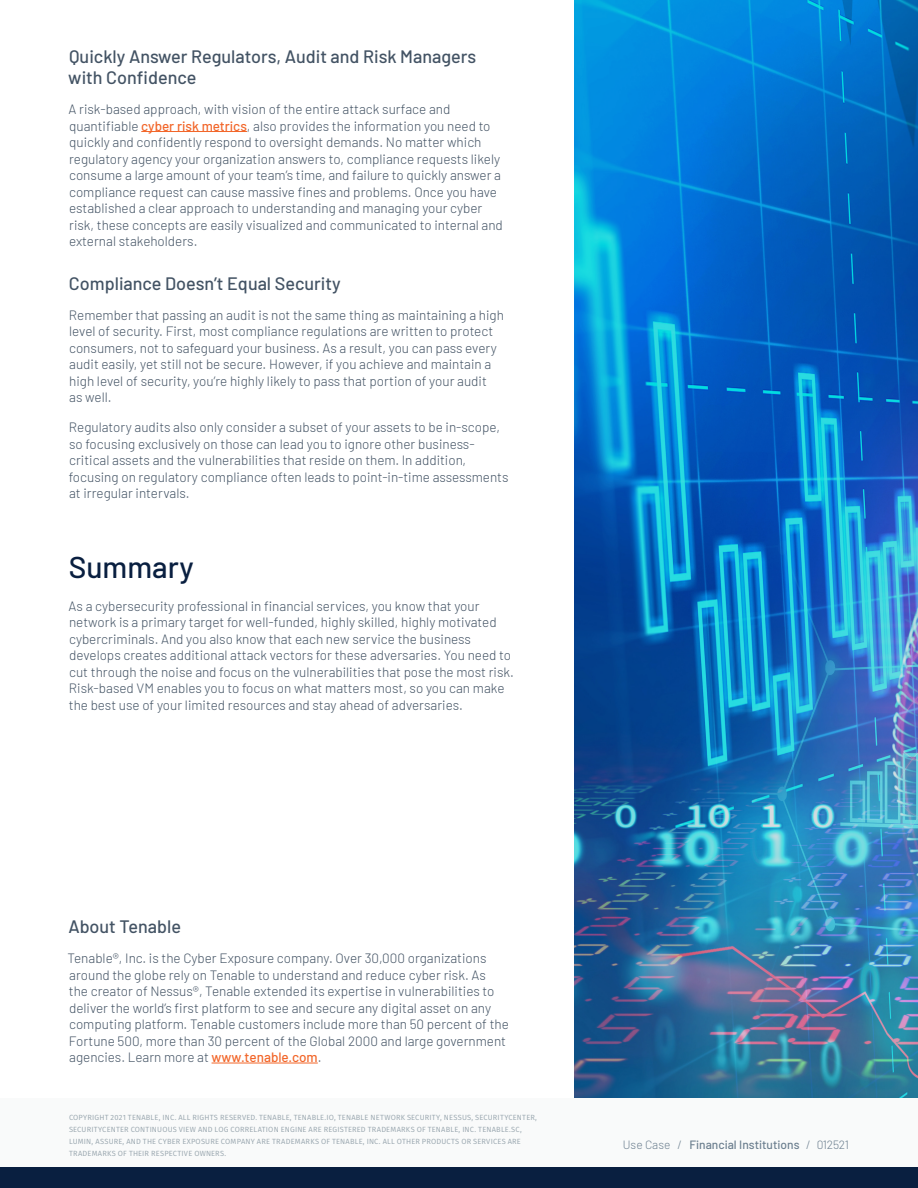
<style>
.page{position:relative;width:918px;height:1188px;background:#fff}
.page>*{position:absolute;margin:0;border:0;box-sizing:border-box;transform-origin:0 0}
.t1{font:500 30px "Barlow";color:#091f40}
.t2{font:500 18px/21px "Barlow";color:#435364}
.t3{font:300 13.5px/16.5px "Barlow";color:#435364}
.t4{font:500 12px "Barlow";color:#6c7f8f}
.Body_Copy{font:7.5px/12px "Fira Sans";letter-spacing:.025em;color:#98a5ae}
.s1{font-weight:500;color:#f2662a}
.s2{font-weight:300}
</style>
<div class="page">
<div style="left:0;top:1098px;width:918px;height:90px;background:#f9fafa"></div>
<hr style="left:141px;top:131px;width:106px;height:1px;background:#f2662a">
<hr style="left:212px;top:1063px;width:106px;height:1px;background:#f2662a">
<div style="left:0;top:1167px;width:918px;height:21px;background:#091f40"></div>
<img style="left:574px;top:0;width:344px;height:1098px">
<p class="t2" style="left:68px;top:45px;width:410px">Quickly Answer Regulators, Audit and Risk Managers with Confidence</p>
<p class="t3" style="left:69px;top:100px;width:436px">A risk-based approach, with vision of the entire attack surface and quantifiable <span class="s1">cyber risk metrics</span>, also provides the information you need to quickly and confidently respond to oversight demands. No matter which regulatory agency your organization answers to, compliance requests likely consume a large amount of your team’s time, and failure to quickly answer a compliance request can cause massive fines and problems. Once you have established a clear approach to understanding and managing your cyber risk, these concepts are easily visualized and communicated to internal and external stakeholders.</p>
<p class="t2" style="left:69px;top:271px;width:273px">Compliance Doesn’t Equal Security</p>
<p class="t3" style="left:69px;top:305px;width:437px">Remember that passing an audit is not the same thing as maintaining a high level of security. First, most compliance regulations are written to protect consumers, not to safeguard your business. As a result, you can pass every audit easily, yet still not be secure. However, if you achieve and maintain a high level of security, you’re highly likely to pass that portion of your audit<br>as well.</p>
<p class="t3" style="left:69px;top:418px;width:441px">Regulatory audits also only consider a subset of your assets to be in-scope, so focusing exclusively on those can lead you to ignore other business&shy;critical assets and the vulnerabilities that reside on them. In addition, focusing on regulatory compliance often leads to point-in-time assessments at irregular intervals.</p>
<p class="t1" style="left:69px;top:545px;width:126px">Summary</p>
<p class="t3" style="left:69px;top:596px;width:447px">As a cybersecurity professional in financial services, you know that your network is a primary target for well-funded, highly skilled, highly motivated cybercriminals. And you also know that each new service the business develops creates additional attack vectors for these adversaries. You need to cut through the noise and focus on the vulnerabilities that pose the most risk.<br>Risk-based VM enables you to focus on what matters most, so you can make the best use of your limited resources and stay ahead of adversaries.</p>
<p class="t2" style="left:68px;top:915px;width:114px">About Tenable</p>
<p class="t3" style="left:67px;top:949px;width:443px">Tenable®, Inc. is the Cyber Exposure company. Over 30,000 organizations around the globe rely on Tenable to understand and reduce cyber risk. As<br>the creator of Nessus®, Tenable extended its expertise in vulnerabilities to deliver the world’s first platform to see and secure any digital asset on any computing platform. Tenable customers include more than 50 percent of the Fortune 500, more than 30 percent of the Global 2000 and large government agencies. Learn more at <span class="s1">www.tenable.com</span>.</p>
<p class="Body_Copy" style="left:69px;top:1112px;width:470px">COPYRIGHT 2021 TENABLE, INC. ALL RIGHTS RESERVED. TENABLE, TENABLE.IO, TENABLE NETWORK SECURITY, NESSUS, SECURITYCENTER, SECURITYCENTER CONTINUOUS VIEW AND LOG CORRELATION ENGINE ARE REGISTERED TRADEMARKS OF TENABLE, INC. TENABLE.SC, LUMIN, ASSURE, AND THE CYBER EXPOSURE COMPANY ARE TRADEMARKS OF TENABLE, INC. ALL OTHER PRODUCTS OR SERVICES ARE TRADEMARKS OF THEIR RESPECTIVE OWNERS.</p>
<p class="t4" style="left:623px;top:1136px;width:228px"><span class="s2">Use Case /</span> Financial Institutions <span class="s2">/ 012521</span></p>
</div>
